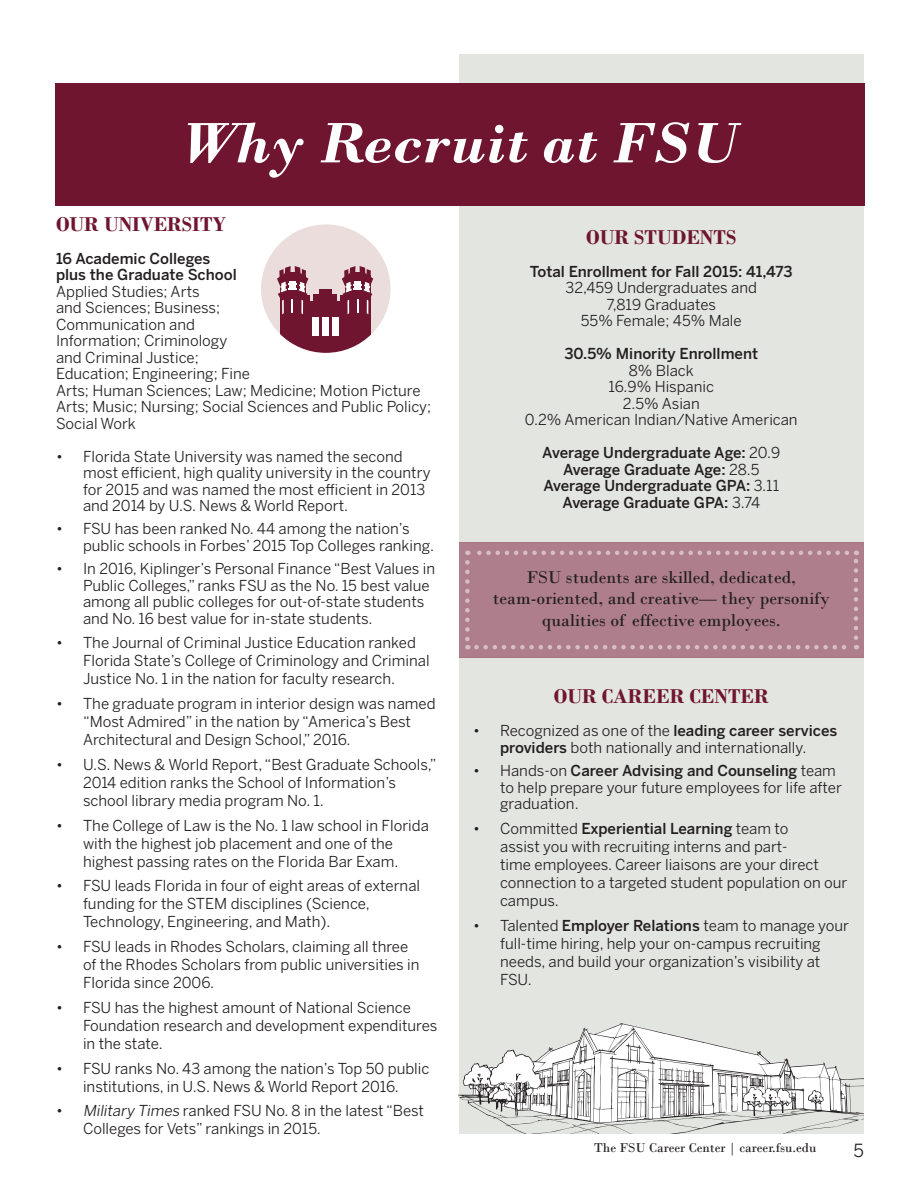
<style>
.page{position:relative;width:918px;height:1188px;background:#fff}
.page>*{position:absolute;margin:0;border:0;box-sizing:border-box;transform-origin:0 0}
.t1{font:italic 700 60px "Bodoni";color:#fff}
.Body_Text{font:700 21px "Bodoni";color:#6f1530}
.t2{font:18px/21.6px "Bodoni";color:#231f20;text-align:center}
.t3{font:18px "Benton Sans";color:#231f20}
.Body_Text-2{font:15px/18px "Benton Sans";color:#231f20}
.Body_Text-3{font:500 15px "Benton Sans";color:#231f20}
.t4{font:13.5px "Bodoni";color:#231f20}
.s1{font-style:italic}
.s2{font-weight:400}
.s3{font-weight:500}
</style>
<div class="page">
<div style="left:459px;top:658px;width:405px;height:476px;background:#e3e6e0"></div>
<div style="left:459px;top:54px;width:405px;height:488px;background:#e3e6e0"></div>
<div style="left:55px;top:83px;width:810px;height:122px;background:#6f1530"></div>
<svg style="left:463px;top:1024px;width:401px;height:110px"></svg>
<div style="left:261px;top:224px;width:130px;height:130px;background:#ebdddc;border-radius:50%"></div>
<div style="left:293px;top:319px;width:66px;height:35px;background:#6f1530"></div>
<div style="left:280px;top:275px;width:26px;height:79px;background:#6f1530"></div>
<div style="left:345px;top:275px;width:25px;height:79px;background:#6f1530"></div>
<div style="left:304px;top:301px;width:42px;height:22px;background:#6f1530"></div>
<div style="left:313px;top:295px;width:24px;height:22px;background:#6f1530"></div>
<div style="left:319px;top:290px;width:12px;height:22px;background:#6f1530"></div>
<div style="left:297px;top:296px;width:13px;height:22px;background:#6f1530"></div>
<div style="left:340px;top:296px;width:13px;height:22px;background:#6f1530"></div>
<div style="left:312px;top:317px;width:7px;height:19px;background:#fff"></div>
<div style="left:322px;top:317px;width:7px;height:19px;background:#fff"></div>
<div style="left:332px;top:317px;width:7px;height:19px;background:#fff"></div>
<svg style="left:277px;top:266px;width:31px;height:48px"></svg>
<svg style="left:342px;top:266px;width:31px;height:48px"></svg>
<div style="left:250px;top:212px;width:151px;height:151px;border:10px solid #fff;border-radius:50%"></div>
<svg style="left:272px;top:340px;width:26px;height:18px"></svg>
<svg style="left:351px;top:340px;width:28px;height:18px"></svg>
<div style="left:459px;top:542px;width:405px;height:116px;background:#af7e8d"></div>
<svg style="left:465px;top:562px;width:5px;height:87px"></svg>
<svg style="left:476px;top:645px;width:381px;height:4px"></svg>
<svg style="left:854px;top:551px;width:4px;height:87px"></svg>
<svg style="left:467px;top:551px;width:380px;height:4px"></svg>
<p class="t1" style="left:180px;top:107px;width:560px">Why Recruit at FSU</p>
<p class="Body_Text" style="left:56px;top:211px;width:172px">OUR UNIVERSITY</p>
<p class="Body_Text-3" style="left:56px;top:249px;width:156px">16 Academic Colleges</p>
<p class="Body_Text-3" style="left:56px;top:266px;width:182px">plus the Graduate School</p>
<p class="Body_Text-2" style="left:56px;top:283px;width:173px;line-height:16.5px">Applied Studies; Arts and Sciences; Business;<br>Communication and<br>Information; Criminology</p>
<p class="Body_Text-2" style="left:56px;top:349px;width:377px;line-height:16.5px">and Criminal Justice;<br>Education; Engineering; Fine<br>Arts; Human Sciences; Law; Medicine; Motion Picture Arts; Music; Nursing; Social Sciences and Public Policy; Social Work</p>
<p class="Body_Text-2" style="left:83px;top:448px;width:349px;line-height:16.5px;text-indent:-27px">• Florida State University was named the second most efficient, high quality university in the country for 2015 and was named the most efficient in 2013 and 2014 by U.S. News &amp; World Report.</p>
<p class="Body_Text-2" style="left:83px;top:520px;width:353px;line-height:16.5px;text-indent:-27px">• FSU has been ranked No. 44 among the nation’s public schools in Forbes’ 2015 Top Colleges ranking.</p>
<p class="Body_Text-2" style="left:83px;top:560px;width:354px;line-height:16.5px;text-indent:-27px">• In 2016, Kiplinger’s Personal Finance “Best Values in Public Colleges,” ranks FSU as the No. 15 best value among all public colleges for out-of-state students and No. 16 best value for in-state students.</p>
<p class="Body_Text-2" style="left:83px;top:634px;width:348px;text-indent:-27px">• The Journal of Criminal Justice Education ranked<br>Florida State’s College of Criminology and Criminal<br>Justice No. 1 in the nation for faculty research.</p>
<p class="Body_Text-2" style="left:83px;top:694px;width:354px;text-indent:-27px">• The graduate program in interior design was named “Most Admired” in the nation by “America’s Best<br>Architectural and Design School,” 2016.</p>
<p class="Body_Text-2" style="left:83px;top:755px;width:355px;text-indent:-27px">• U.S. News &amp; World Report, “Best Graduate Schools,”<br>2014 edition ranks the School of Information’s school library media program No. 1.</p>
<p class="Body_Text-2" style="left:56px;top:816px;width:374px;text-align:center">• The College of Law is the No. 1 law school in Florida with the highest job placement and one of the<br>highest passing rates on the Florida Bar Exam.</p>
<p class="Body_Text-2" style="left:83px;top:877px;width:339px;text-indent:-27px">• FSU leads Florida in four of eight areas of external funding for the STEM disciplines (Science,<br>Technology, Engineering, and Math).</p>
<p class="Body_Text-2" style="left:83px;top:937px;width:338px;text-indent:-27px">• FSU leads in Rhodes Scholars, claiming all three of the Rhodes Scholars from public universities in<br>Florida since 2006.</p>
<p class="Body_Text-2" style="left:83px;top:998px;width:356px;text-indent:-27px">• FSU has the highest amount of National Science<br>Foundation research and development expenditures in the state.</p>
<p class="Body_Text-2" style="left:56px;top:1059px;width:375px;text-align:center">• FSU ranks No. 43 among the nation’s Top 50 public institutions, in U.S. News &amp; World Report 2016.</p>
<p class="Body_Text-2" style="left:83px;top:1102px;width:343px;text-indent:-27px">• <span class="s1">Military Times</span> ranked FSU No. 8 in the latest “Best<br>Colleges for Vets” rankings in 2015.</p>
<p class="Body_Text" style="left:586px;top:224px;width:152px">OUR STUDENTS</p>
<p class="Body_Text-3" style="left:530px;top:262px;width:264px">Total Enrollment for Fall 2015: 41,473</p>
<p class="Body_Text-2" style="left:566px;top:279px;width:193px">32,459 Undergraduates and</p>
<p class="Body_Text-2" style="left:607px;top:295px;width:111px">7,819 Graduates</p>
<p class="Body_Text-2" style="left:581px;top:312px;width:162px">55% Female; 45% Male</p>
<p class="Body_Text-3" style="left:564px;top:345px;width:195px">30.5% Minority Enrollment</p>
<p class="Body_Text-2" style="left:629px;top:361px;width:67px">8% Black</p>
<p class="Body_Text-2" style="left:609px;top:378px;width:107px">16.9% Hispanic</p>
<p class="Body_Text-2" style="left:623px;top:394px;width:79px">2.5% Asian</p>
<p class="Body_Text-2" style="left:525px;top:411px;width:274px">0.2% American Indian/Native American</p>
<p class="Body_Text-3" style="left:542px;top:444px;width:240px">Average Undergraduate Age: <span class="s2">20.9</span></p>
<p class="Body_Text-3" style="left:563px;top:460px;width:198px">Average Graduate Age: <span class="s2">28.5</span></p>
<p class="Body_Text-3" style="left:543px;top:477px;width:237px">Average Undergraduate GPA: <span class="s2">3.11</span></p>
<p class="Body_Text-3" style="left:562px;top:493px;width:199px">Average Graduate GPA: <span class="s2">3.74</span></p>
<p class="t2" style="left:527px;top:566px;width:271px">FSU students are skilled, dedicated,</p>
<p class="t2" style="left:493px;top:588px;width:338px">team-oriented, and creative— they personify qualities of effective employees.</p>
<p class="Body_Text" style="left:554px;top:684px;width:216px">OUR CAREER CENTER</p>
<p class="Body_Text-2" style="left:473px;top:723px;width:366px;line-height:16.5px;text-align:center">• Recognized as one of the <span class="s3">leading career services providers</span> both nationally and internationally.</p>
<p class="Body_Text-2" style="left:500px;top:762px;width:343px;line-height:16.5px;text-indent:-27px">• Hands-on <span class="s3">Career Advising and Counseling</span> team to help prepare your future employees for life after graduation.</p>
<p class="Body_Text-2" style="left:500px;top:819px;width:349px;text-indent:-27px">• Committed <span class="s3">Experiential Learning</span> team to<br>assist you with recruiting interns and part-<br>time employees. Career liaisons are your direct connection to a targeted student population on our campus.</p>
<p class="Body_Text-2" style="left:500px;top:916px;width:350px;text-indent:-27px">• Talented <span class="s3">Employer Relations</span> team to manage your full-time hiring, help your on-campus recruiting needs, and build your organization’s visibility at FSU.</p>
<p class="t4" style="left:594px;top:1139px;width:224px">The FSU Career Center | career.fsu.edu</p>
<p class="t3" style="left:854px;top:1140px;width:12px">5</p>
</div>
